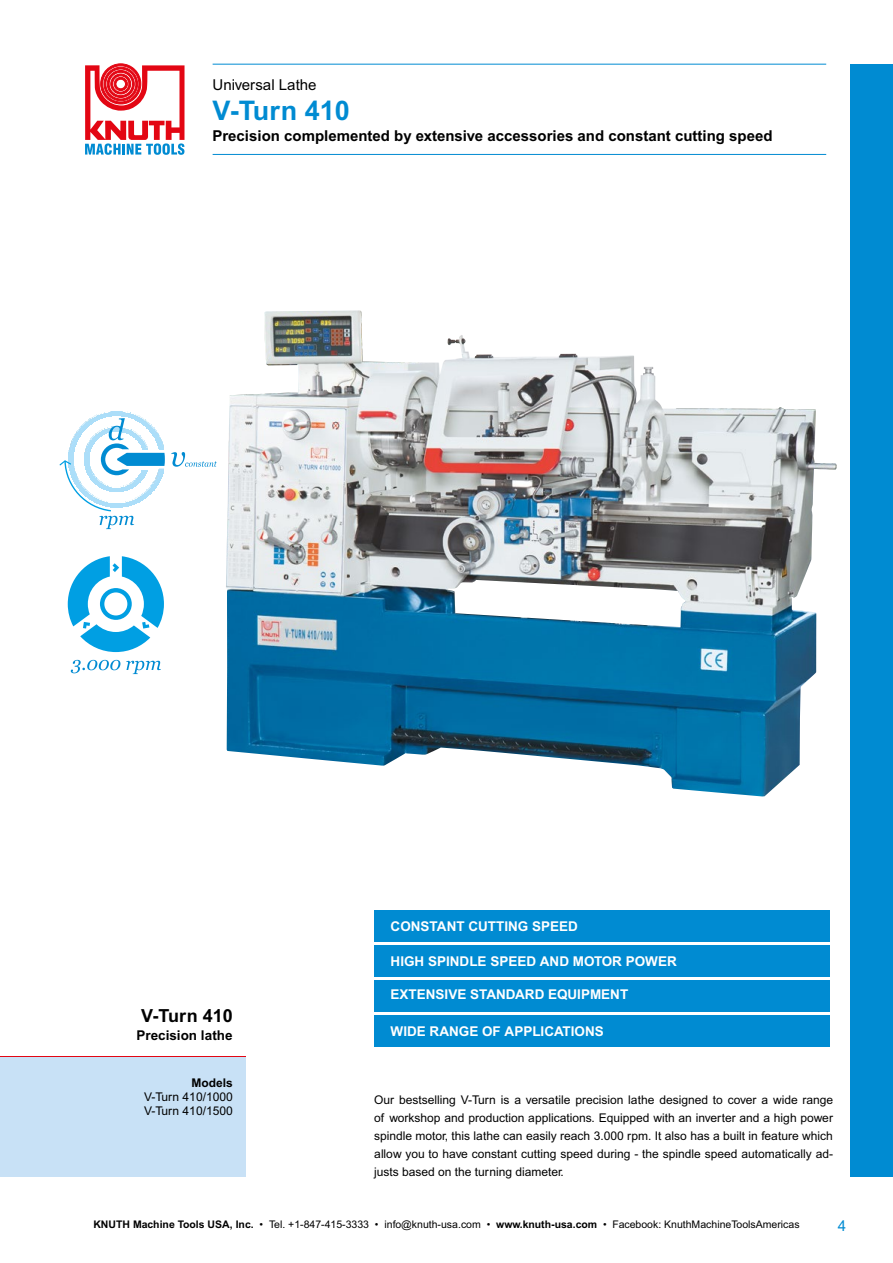
<style>
.page{position:relative;width:893px;height:1263px;background:#fff}
.page>*{position:absolute;margin:0;border:0;box-sizing:border-box;transform-origin:0 0}
.t1{font:700 27px "Arial MT Pro";color:#008bd2}
.t2{font:700 18px "Arial MT Pro";color:#000}
.t3{font:700 15px "Arial MT Pro";color:#000}
.t4{font:15px "Arial MT Pro";color:#000}
.t5{font:15px "Arial MT Pro";color:#008bd2}
.t6{font:700 13.5px "Arial MT Pro";color:#fff}
.t7{font:700 13.5px "Arial MT Pro";color:#000}
.t8{font:12px/18px "Arial MT Pro";color:#000;text-align:justify}
.t9{font:700 12px "Arial MT Pro";color:#000}
.t10{font:10.5px "Arial MT Pro";color:#000}
.s1{font-weight:700}
</style>
<div class="page">
<hr style="left:213px;top:64px;width:613px;height:1px;background:#008bd2">
<hr style="left:213px;top:154px;width:613px;height:1px;background:#008bd2">
<div style="left:850px;top:64px;width:43px;height:1112px;background:#008bd2"></div>
<svg style="left:85px;top:64px;width:100px;height:91px"></svg>
<div style="left:374px;top:910px;width:455px;height:32px;background:#008bd2"></div>
<div style="left:374px;top:945px;width:455px;height:31px;background:#008bd2"></div>
<div style="left:374px;top:980px;width:455px;height:31px;background:#008bd2"></div>
<div style="left:374px;top:1015px;width:455px;height:31px;background:#008bd2"></div>
<div style="left:0;top:1057px;width:245px;height:120px;background:#c8e1f6"></div>
<hr style="left:0;top:1056px;width:245px;height:1px;background:#e30613">
<img style="left:226px;top:311px;width:610px;height:485px">
<svg style="left:71px;top:660px;width:49px;height:13px"></svg>
<svg style="left:126px;top:661px;width:35px;height:13px"></svg>
<svg style="left:68px;top:556px;width:96px;height:96px"></svg>
<svg style="left:171px;top:452px;width:46px;height:15px"></svg>
<svg style="left:60px;top:411px;width:105px;height:118px"></svg>
<p class="t4" style="left:213px;top:76px;width:105px">Universal Lathe</p>
<h1 class="t1" style="left:213px;top:94px;width:139px">V-Turn 410</h1>
<p class="t3" style="left:213px;top:126px;width:561px">Precision complemented by extensive accessories and constant cutting speed</p>
<h2 class="t2" style="left:141px;top:1005px;width:93px">V-Turn 410</h2>
<p class="t7" style="left:137px;top:1027px;width:98px">Precision lathe</p>
<p class="t9" style="left:191px;top:1075px;width:43px">Models</p>
<p class="t8" style="left:144px;top:1090px;width:90px;line-height:14.4px">V-Turn 410/1000<br>V-Turn 410/1500</p>
<p class="t6" style="left:391px;top:918px;width:189px">CONSTANT CUTTING SPEED</p>
<p class="t6" style="left:391px;top:953px;width:288px">HIGH SPINDLE SPEED AND MOTOR POWER</p>
<p class="t6" style="left:391px;top:986px;width:239px">EXTENSIVE STANDARD EQUIPMENT</p>
<p class="t6" style="left:391px;top:1023px;width:215px">WIDE RANGE OF APPLICATIONS</p>
<p class="t8" style="left:374px;top:1091px;width:460px">Our bestselling V-Turn is a versatile precision lathe designed to cover a wide range of workshop and production applications. Equipped with an inverter and a high power spindle motor, this lathe can easily reach 3.000 rpm. It also has a built in feature which allow you to have constant cutting speed during - the spindle speed automatically ad&shy;justs based on the turning diameter.</p>
<p class="t10" style="left:93px;top:1218px;width:708px"><span class="s1">KNUTH Machine Tools USA, Inc.</span> • Tel. +1-847-415-3333 • info@knuth-usa.com • <span class="s1">www.knuth-usa.com</span> • Facebook: KnuthMachineToolsAmericas</p>
<p class="t5" style="left:838px;top:1217px;width:10px">4</p>
</div>
